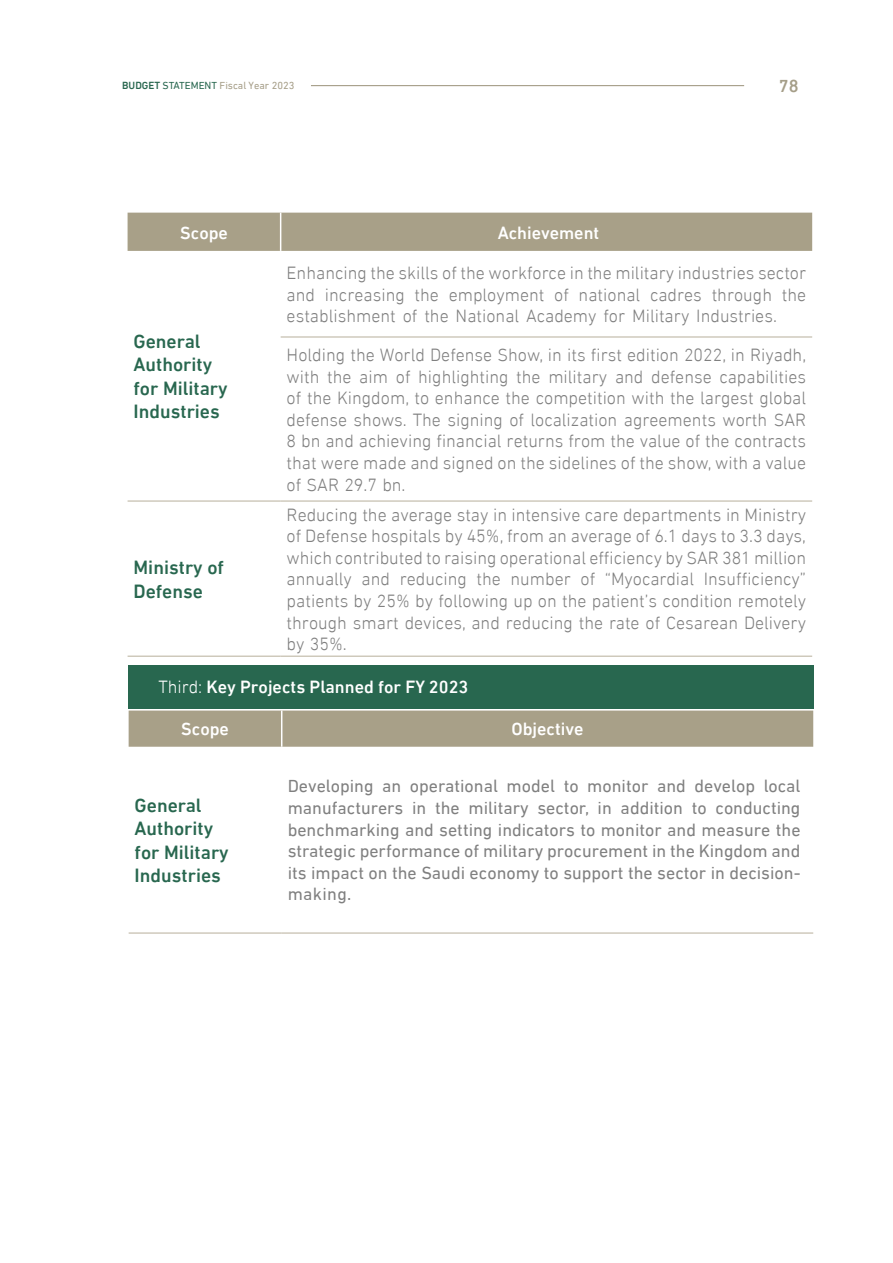
<style>
.page{position:relative;width:893px;height:1263px;background:#fff}
.page>*{position:absolute;margin:0;border:0;box-sizing:border-box;transform-origin:0 0}
.t1{font:500 19.5px/23.4px "DIN Next LT Arabic";color:#28674f}
.t2{font:300 18px/21.6px "DIN Next LT Arabic";color:#808080;text-align:right}
.t3{font:18px/21.6px "DIN Next LT Arabic";color:#808080}
.t4{font:500 18px "DIN Next LT Arabic";color:#fff}
.t5{font:500 18px "DIN Next LT Arabic";color:#a59e88}
.t6{font:10.5px "DIN Next LT Arabic";color:#a69e88}
.s1{font-weight:500;color:#28674f}
.s2{color:#28674f}
.s3{font-weight:300}
</style>
<div class="page">
<hr style="left:311px;top:85px;width:433px;height:1px;background:#a59e88">
<div style="left:128px;top:213px;width:684px;height:38px;background:#a8a088"></div>
<hr style="left:280px;top:213px;width:1px;height:38px;background:#fff">
<hr style="left:128px;top:501px;width:153px;height:1px;background:#b7af9b">
<hr style="left:128px;top:656px;width:153px;height:1px;background:#b7af9b">
<hr style="left:281px;top:337px;width:531px;height:1px;background:#b7af9b">
<hr style="left:281px;top:501px;width:531px;height:1px;background:#b7af9b">
<hr style="left:281px;top:656px;width:531px;height:1px;background:#b7af9b">
<div style="left:128px;top:665px;width:685px;height:44px;background:#28674f"></div>
<div style="left:129px;top:710px;width:684px;height:37px;background:#a8a088"></div>
<hr style="left:281px;top:710px;width:1px;height:37px;background:#fff">
<hr style="left:129px;top:933px;width:153px;height:1px;background:#b7af9b">
<hr style="left:282px;top:933px;width:531px;height:1px;background:#b7af9b">
<p class="t6" style="left:122px;top:79px;width:174px"><span class="s1">BUDGET</span> <span class="s2">STATEMENT</span> Fiscal Year 2023</p>
<p class="t4" style="left:180px;top:222px;width:49px">Scope</p>
<p class="t4" style="left:498px;top:222px;width:103px">Achievement</p>
<p class="t5" style="left:779px;top:76px;width:21px">78</p>
<p class="t1" style="left:134px;top:330px;width:96px">General<br>Authority for Military<br>Industries</p>
<p class="t2" style="left:287px;top:262px;width:521px">Enhancing the skills of the workforce in the military industries sector the</p>
<p class="t2" style="left:287px;top:283px;width:492px;text-align:left">and<br>establishment of the National Academy for Military Industries.</p>
<p class="t2" style="left:287px;top:344px;width:521px;text-align:justify">Holding the World Defense Show in, its first edition 2022, in Riyadh, with the aim of highlighting the military and defense capabilities of the Kingdom, to enhance the competition with the largest global defense shows. The signing of localization agreements worth SAR 8 bn and achieving financial returns from the value of the contracts that were made and signed on the sidelines of the show, with a value of SAR 29.7 bn.</p>
<p class="t2" style="left:325px;top:283px;width:81px">increasing</p>
<p class="t2" style="left:415px;top:283px;width:26px">the</p>
<p class="t2" style="left:449px;top:283px;width:97px">employment</p>
<p class="t2" style="left:554px;top:283px;width:16px">of</p>
<p class="t2" style="left:579px;top:283px;width:63px">national</p>
<p class="t2" style="left:650px;top:283px;width:53px">cadres</p>
<p class="t2" style="left:712px;top:283px;width:62px">through</p>
<p class="t2" style="left:287px;top:503px;width:521px">Reducing the average stay in intensive care departments in Ministry of Defense hospitals by 45%, from an average of 6.1 days to 3.3 days, which contributed to raising operational efficiency by SAR 381 million Insufficiency“</p>
<p class="t1" style="left:134px;top:556px;width:92px">Ministry of<br>Defense</p>
<p class="t2" style="left:605px;top:568px;width:91px">“Myocardial</p>
<p class="t2" style="left:287px;top:568px;width:521px;text-align:left">annually<br>patients by 25% by following up on the patient s’ condition remotely through smart devices, and reducing the rate of Cesarean Delivery by 35%.</p>
<p class="t4" style="left:158px;top:676px;width:312px"><span class="s3">Third:</span> Key Projects Planned for FY 2023</p>
<p class="t4" style="left:511px;top:719px;width:74px">Objective</p>
<p class="t2" style="left:362px;top:568px;width:30px">and</p>
<p class="t2" style="left:400px;top:568px;width:69px">reducing</p>
<p class="t2" style="left:477px;top:568px;width:26px">the</p>
<p class="t2" style="left:510px;top:568px;width:62px">number</p>
<p class="t2" style="left:580px;top:568px;width:16px">of</p>
<p class="t4" style="left:181px;top:719px;width:49px">Scope</p>
<p class="t1" style="left:135px;top:793px;width:96px">General<br>Authority for Military<br>Industries</p>
<p class="t3" style="left:288px;top:775px;width:87px">Developing</p>
<p class="t3" style="left:382px;top:775px;width:21px">an</p>
<p class="t3" style="left:410px;top:775px;width:90px">operational</p>
<p class="t3" style="left:507px;top:775px;width:50px">model</p>
<p class="t3" style="left:564px;top:775px;width:16px">to</p>
<p class="t3" style="left:587px;top:775px;width:63px">monitor</p>
<p class="t3" style="left:657px;top:775px;width:30px">and</p>
<p class="t3" style="left:694px;top:775px;width:62px">develop</p>
<p class="t3" style="left:764px;top:775px;width:38px">local</p>
<p class="t3" style="left:288px;top:797px;width:514px">manufacturers<br>benchmarking and setting indicators to monitor and measure the strategic performance of military procurement in the Kingdom and</p>
<p class="t3" style="left:288px;top:883px;width:65px">making.</p>
<p class="t3" style="left:412px;top:797px;width:16px">in</p>
<p class="t3" style="left:435px;top:797px;width:26px">the</p>
<p class="t3" style="left:469px;top:797px;width:62px">military</p>
<p class="t3" style="left:598px;top:797px;width:16px">in</p>
<p class="t3" style="left:621px;top:797px;width:64px">addition</p>
<p class="t3" style="left:715px;top:797px;width:86px">conducting</p>
<p class="t3" style="left:537px;top:797px;width:53px">sector,</p>
<p class="t3" style="left:692px;top:797px;width:16px">to</p>
<p class="t3" style="left:288px;top:862px;width:514px">its impact on the Saudi economy to support the sector in decision-</p>
</div>
